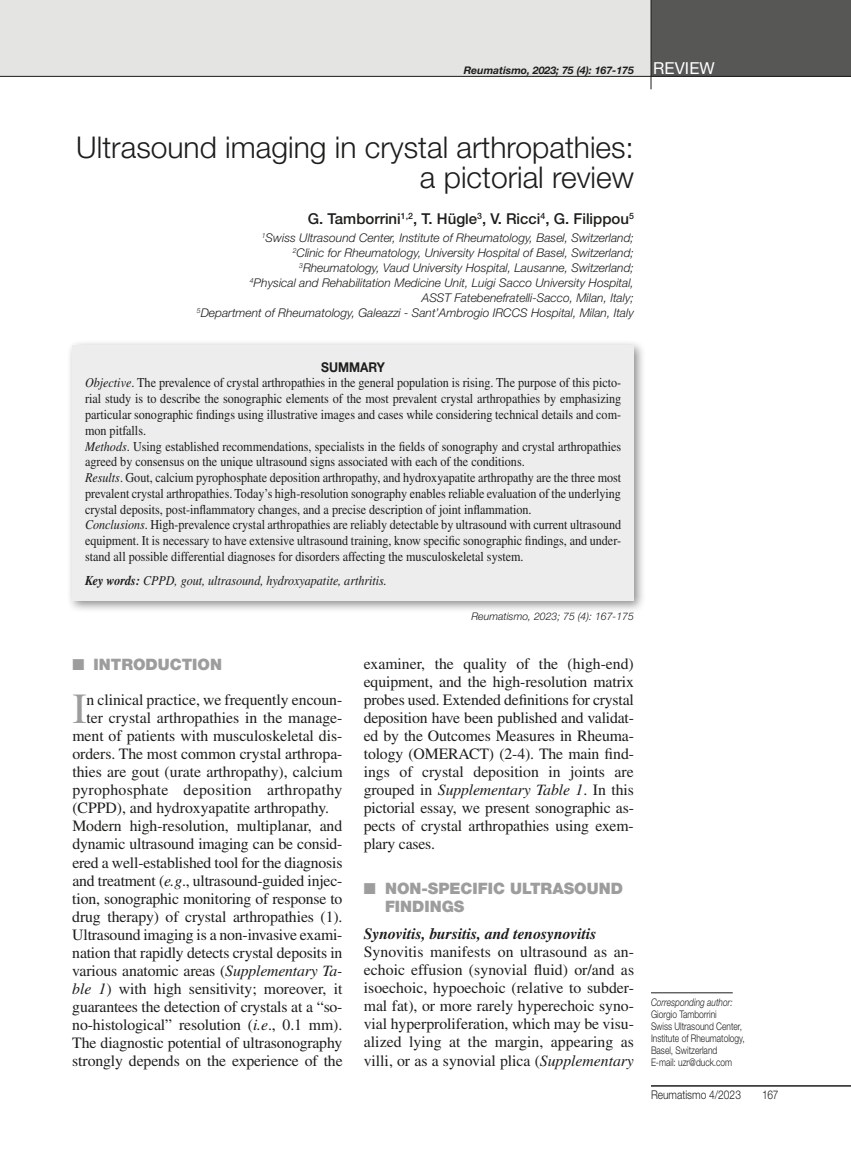
<style>
.page{position:relative;width:851px;height:1149px;background:#fff}
.page>*{position:absolute;margin:0;border:0;box-sizing:border-box;transform-origin:0 0}
.t1{font:42.9px "Times LT Std";color:#9d9d9d}
.t2{font:300 30px/30px "Helvetica Neue LT Std";color:#1d1d1b;text-align:right}
.t3{font:16.5px "Helvetica Neue LT Std";letter-spacing:.005em;color:#fff}
.t4{font:15.75px/18px "Times LT Std";letter-spacing:-.01em;color:#1d1d1b;text-align:justify}
.t5{font:900 15.75px/18px "Helvetica Neue LT Std";color:#9d9d9d}
.t6{font:italic 700 15.75px "Times LT Std";color:#1d1d1b}
.t7{font:15.75px "Times LT Std";letter-spacing:.02em;color:#1d1d1b}
.t8{font:500 15px "Helvetica Neue LT Std";color:#1d1d1b}
.t9{font:13.5px/15.8px "Times LT Std";color:#1d1d1b;scale:.9 1}
.t10{font:italic 13.5px "Times LT Std";letter-spacing:-.005em;color:#1d1d1b;scale:.9 1}
.t11{font:700 13.5px "Helvetica Neue LT Std";color:#1d1d1b;scale:.9 1}
.t12{font:italic 300 12px/15px "Helvetica Neue LT Std";color:#1d1d1b;text-align:right}
.t13{font:300 12px "Helvetica Neue LT Std";color:#1d1d1b;scale:.85 1}
.t14{font:300 10.5px/12px "Helvetica Neue LT Std";color:#1d1d1b;scale:.8 1}
.t15{font:italic 700 10.5px "Helvetica Neue LT Std";color:#1d1d1b}
.t16{font:italic 300 10.5px "Helvetica Neue LT Std";color:#1d1d1b}
.t17{font:italic 300 10.5px "Helvetica Neue LT Std";color:#1d1d1b;scale:.8 1}
.s1{font-style:italic}
.s2{font-weight:700}
</style>
<div class="page">
<div style="left:0;top:0;width:850px;height:77px;background:#e4e4e3"></div>
<div style="left:651px;top:0;width:199px;height:77px;background:#575756"></div>
<hr style="left:0;top:76px;width:850px;height:1px;background:#1d1d1b">
<hr style="left:650px;top:0;width:1px;height:89px;background:#1d1d1b">
<hr style="left:651px;top:1084px;width:199px;height:2px;background:#1d1d1b">
<div style="left:66px;top:339px;width:580px;height:274px;background:#1d1d1b;opacity:.5"></div>
<div style="left:72px;top:345px;width:562px;height:255px;background:#ededed"></div>
<hr style="left:651px;top:992px;width:81px;height:1px;background:#1d1d1b">
<p class="t15" style="left:463px;top:64px;width:172px">Reumatismo, 2023; 75 (4): 167-175</p>
<p class="t3" style="left:653px;top:59px;width:63px">REVIEW</p>
<h2 class="t2" style="left:76px;top:131px;width:559px">Ultrasound imaging in crystal arthropathies: a pictorial review</h2>
<p class="t8" style="left:308px;top:209px;width:327px">G. Tamborrini<sup>1,2</sup>, T. Hügle<sup>3</sup>, V. Ricci<sup>4</sup>, G. Filippou<sup>5</sup></p>
<p class="t12" style="left:197px;top:230px;width:438px"><sup>1</sup>Swiss Ultrasound Center, Institute of Rheumatology, Basel, Switzerland;<br><sup>2</sup>Clinic for Rheumatology, University Hospital of Basel, Switzerland;<br><sup>3</sup>Rheumatology, Vaud University Hospital, Lausanne, Switzerland;<br><sup>4</sup>Physical and Rehabilitation Medicine Unit, Luigi Sacco University Hospital,<br>ASST Fatebenefratelli-Sacco, Milan, Italy;<br><sup>5</sup>Department of Rheumatology, Galeazzi - Sant’Ambrogio IRCCS Hospital, Milan, Italy</p>
<p class="t11" style="left:321px;top:358px;width:72px">SUMMARY</p>
<p class="t9" style="left:85px;top:375px;width:597px"><span class="s1">Objective</span>. The prevalence of crystal arthropathies in the general population is rising. The purpose of this picto&shy;rial study is to describe the sonographic elements of the most prevalent crystal arthropathies by emphasizing particular sonographic findings using illustrative images and cases while considering technical details and com&shy;mon pitfalls.<br><span class="s1">Methods</span>. Using established recommendations, specialists in the fields of sonography and crystal arthropathies agreed by consensus on the unique ultrasound signs associated with each of the conditions.<br><span class="s1">Results</span>. Gout, calcium pyrophosphate deposition arthropathy, and hydroxyapatite arthropathy are the three most prevalent crystal arthropathies. Today’s high-resolution sonography enables reliable evaluation of the underlying crystal deposits, post-inflammatory changes, and a precise description of joint inflammation.<br><span class="s1">Conclusions</span>. High-prevalence crystal arthropathies are reliably detectable by ultrasound with current ultrasound equipment. It is necessary to have extensive ultrasound training, know specific sonographic findings, and under&shy;stand all possible differential diagnoses for disorders affecting the musculoskeletal system.</p>
<p class="t10" style="left:85px;top:572px;width:337px"><span class="s2">Key words:</span> CPPD, gout, ultrasound, hydroxyapatite, arthritis.</p>
<p class="t16" style="left:471px;top:610px;width:164px">Reumatismo, 2023; 75 (4): 167-175</p>
<p class="t5" style="left:72px;top:655px;width:151px">■ INTRODUCTION</p>
<h1 class="t1" style="left:72px;top:684px;width:16px">I</h1>
<p class="t4" style="left:86px;top:690px;width:257px">n clinical practice, we frequently encoun-</p>
<p class="t4" style="left:364px;top:654px;width:272px">examiner, the quality of the (high-end) equipment, and the high-resolution matrix probes used. Extended definitions for crystal deposition have been published and validat&shy;ed by the Outcomes Measures in Rheuma&shy;tology (OMERACT) (2-4). The main find&shy;ings of crystal deposition in joints are grouped in <span class="s1">Supplementary Table 1</span>. In this pictorial essay, we present sonographic as&shy;pects of crystal arthropathies using exem&shy;plary cases.</p>
<p class="t5" style="left:385px;top:879px;width:239px;text-indent:-21px">■ NON-SPECIFIC ULTRASOUND<br>FINDINGS</p>
<p class="t6" style="left:364px;top:924px;width:234px">Synovitis, bursitis, and tenosynovitis</p>
<p class="t4" style="left:364px;top:942px;width:272px">Synovitis manifests on ultrasound as an&shy;echoic effusion (synovial fluid) or/and as isoechoic, hypoechoic (relative to subder&shy;mal fat), or more rarely hyperechoic syno&shy;vial hyperproliferation, which may be visu&shy;alized lying at the margin, appearing as villi, or as a synovial plica (<span class="s1">Supplementary</span></p>
<p class="t4" style="left:86px;top:708px;width:257px">ter crystal arthropathies in the manage-</p>
<p class="t4" style="left:72px;top:726px;width:272px">ment of patients with musculoskeletal dis-</p>
<p class="t4" style="left:72px;top:744px;width:272px">orders. The most common crystal arthropa-</p>
<p class="t4" style="left:72px;top:762px;width:272px">thies are gout (urate arthropathy), calcium</p>
<p class="t7" style="left:72px;top:781px;width:271px">pyrophosphate deposition arthropathy</p>
<p class="t4" style="left:72px;top:798px;width:258px">(CPPD), and hydroxyapatite arthropathy.</p>
<p class="t4" style="left:72px;top:816px;width:271px">Modern high-resolution, multiplanar, and</p>
<p class="t4" style="left:72px;top:834px;width:272px">dynamic ultrasound imaging can be consid-</p>
<p class="t4" style="left:72px;top:852px;width:271px">ered a well-established tool for the diagnosis</p>
<p class="t4" style="left:72px;top:870px;width:271px">and treatment (<span class="s1">e.g</span>., ultrasound-guided injec-</p>
<p class="t4" style="left:72px;top:888px;width:271px">tion, sonographic monitoring of response to</p>
<p class="t4" style="left:72px;top:906px;width:272px">drug therapy) of crystal arthropathies (1).</p>
<p class="t4" style="left:72px;top:924px;width:272px">Ultrasound imaging is a non-invasive exami-</p>
<p class="t4" style="left:72px;top:942px;width:272px">nation that rapidly detects crystal deposits in</p>
<p class="t4" style="left:72px;top:960px;width:271px">various anatomic areas (<span class="s1">Supplementary Ta-</span></p>
<p class="t4" style="left:72px;top:978px;width:271px"><span class="s1">ble 1</span>) with high sensitivity; moreover, it</p>
<p class="t4" style="left:72px;top:996px;width:272px">guarantees the detection of crystals at a “so-</p>
<p class="t4" style="left:72px;top:1014px;width:271px">no-histological” resolution (<span class="s1">i.e</span>., 0.1 mm).</p>
<p class="t4" style="left:72px;top:1032px;width:271px">The diagnostic potential of ultrasonography</p>
<p class="t4" style="left:72px;top:1050px;width:272px">strongly depends on the experience of the</p>
<p class="t17" style="left:651px;top:995px;width:104px">Corresponding author:</p>
<p class="t14" style="left:651px;top:1007px;width:119px">Giorgio Tamborrini<br>Swiss Ultrasound Center,<br>Institute of Rheumatology,<br>Basel, Switzerland<br>E-mail: uzr@duck.com</p>
<p class="t13" style="left:651px;top:1086px;width:107px">Reumatismo 4/2023</p>
<p class="t13" style="left:762px;top:1086px;width:21px">167</p>
</div>
